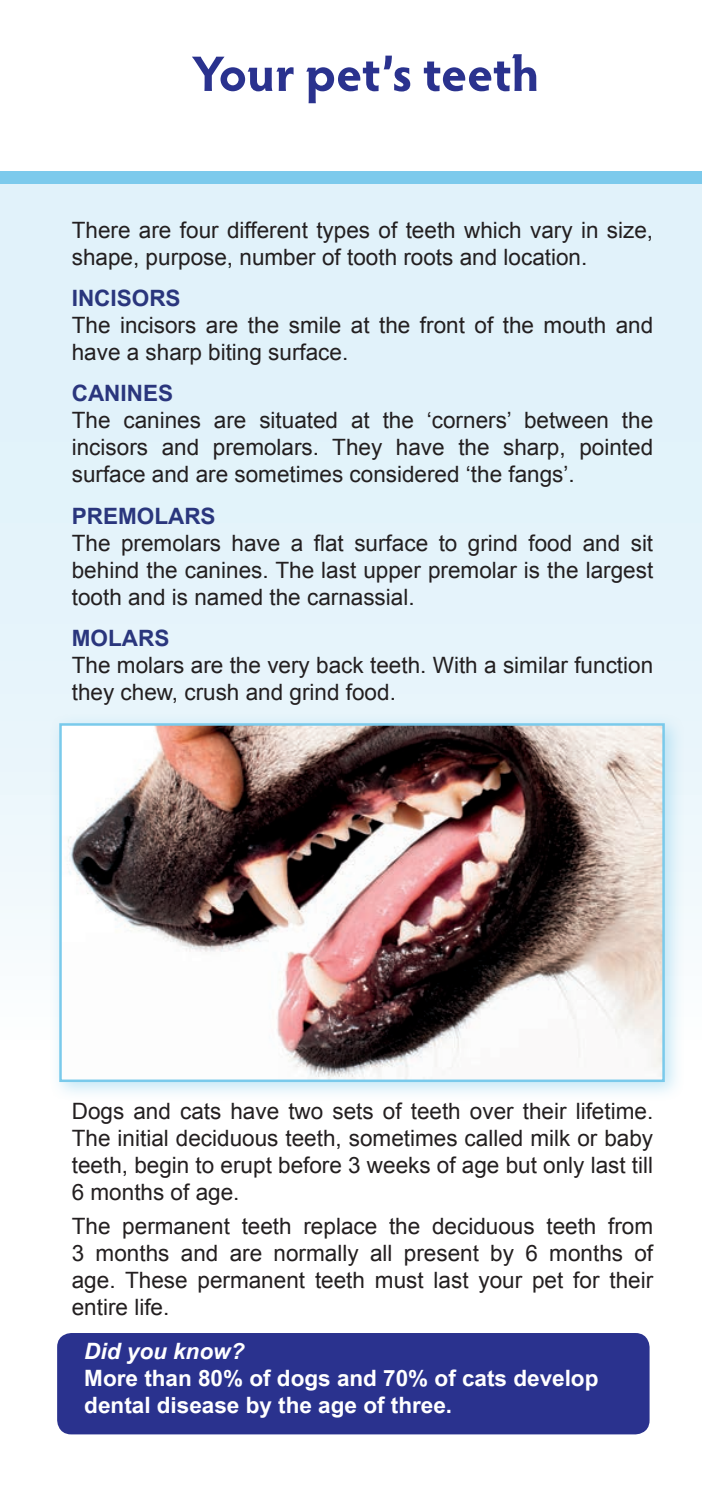
<style>
.page{position:relative;width:702px;height:1489px;background:#fff}
.page>*{position:absolute;margin:0;border:0;box-sizing:border-box;transform-origin:0 0}
.t1{font:700 50px "Hypatia Sans Pro";letter-spacing:-.005em;color:#2a328e}
.t2{font:22.5px/27px "Arial";color:#231f20;text-align:justify}
.t3{font:700 22.5px/27px "Arial";color:#fff}
.t4{font:700 22.5px "Arial";color:#2a367d}
.t5{font:italic 700 22.5px "Arial";color:#fff}
</style>
<div class="page">
<div style="left:0;top:183px;width:702px;height:1305px;background:linear-gradient(to bottom,#dbeff9,#fff)"></div>
<div style="left:0;top:171px;width:702px;height:12px;background:#7ccaec"></div>
<div style="left:49px;top:713px;width:636px;height:389px;background:#7acaeb;opacity:.45"></div>
<img style="left:62px;top:726px;width:599px;height:352px">
<div style="left:59px;top:723px;width:605px;height:358px;border:2px solid #7acaeb"></div>
<div style="left:57px;top:1332px;width:592px;height:102px;background:#2a328e;border-radius:14px"></div>
<h1 class="t1" style="left:192px;top:38px;width:349px">Your pet’s teeth</h1>
<p class="t2" style="left:72px;top:217px;width:583px">There are four different types of teeth which vary in size, shape, purpose, number of tooth roots and location.</p>
<p class="t4" style="left:72px;top:285px;width:110px">INCISORS</p>
<p class="t2" style="left:72px;top:312px;width:583px">The incisors are the smile at the front of the mouth and have a sharp biting surface.</p>
<p class="t4" style="left:72px;top:380px;width:103px">CANINES</p>
<p class="t2" style="left:72px;top:407px;width:583px">The canines are situated at the ‘corners’ between the incisors and premolars. They have the sharp, pointed surface and are sometimes considered ‘the fangs’.</p>
<p class="t4" style="left:72px;top:503px;width:145px">PREMOLARS</p>
<p class="t2" style="left:72px;top:529px;width:583px">The premolars have a flat surface to grind food and sit behind the canines. The last upper premolar is the largest tooth and is named the carnassial.</p>
<p class="t4" style="left:72px;top:625px;width:99px">MOLARS</p>
<p class="t2" style="left:72px;top:651px;width:583px">The molars are the very back teeth. With a similar function they chew, crush and grind food.</p>
<p class="t2" style="left:72px;top:1098px;width:583px">Dogs and cats have two sets of teeth over their lifetime.<br>The initial deciduous teeth, sometimes called milk or baby teeth, begin to erupt before 3 weeks of age but only last till 6 months of age.</p>
<p class="t2" style="left:72px;top:1213px;width:583px">The permanent teeth replace the deciduous teeth from 3 months and are normally all present by 6 months of age. These permanent teeth must last your pet for their entire life.</p>
<p class="t5" style="left:84px;top:1338px;width:162px">Did you know?</p>
<p class="t3" style="left:84px;top:1364px;width:515px">More than 80% of dogs and 70% of cats develop dental disease by the age of three.</p>
</div>
